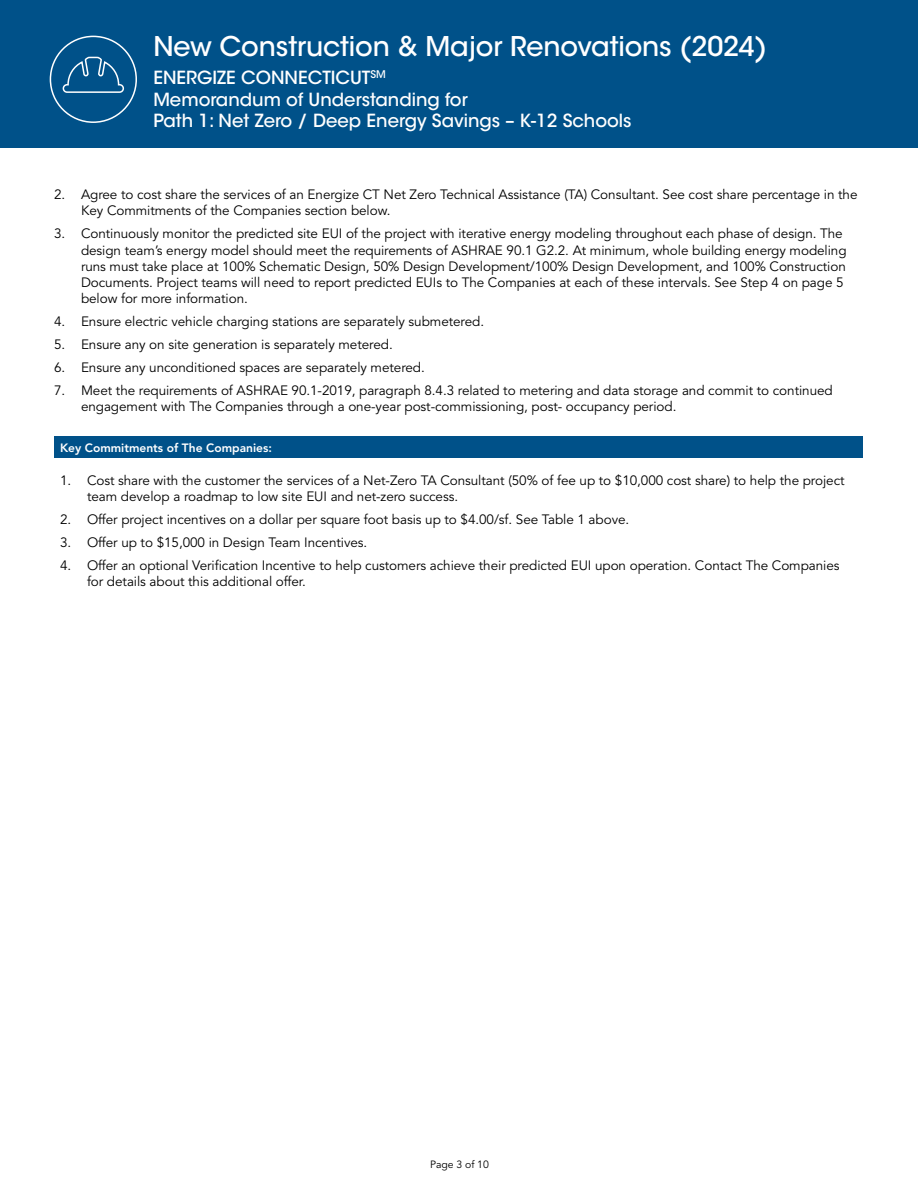
<style>
.page{position:relative;width:918px;height:1188px;background:#fff}
.page>*{position:absolute;margin:0;border:0;box-sizing:border-box;transform-origin:0 0}
.t1{font:500 27px "ITC Avant Garde Std";letter-spacing:-.005em;color:#fff}
.t2{font:500 18px/21.6px "ITC Avant Garde Std";color:#fff}
.t3{font:13.5px/16.2px "Avenir LT Std";letter-spacing:-.005em;color:#000}
.t4{font:800 12px "Avenir LT Std";color:#fff}
.t5{font:10.5px "Avenir LT Std";letter-spacing:-.005em;color:#000}
</style>
<div class="page">
<div style="left:0;top:0;width:918px;height:148px;background:#005189"></div>
<div style="left:50px;top:36px;width:87px;height:87px;border:2px solid #fff;border-radius:50%"></div>
<svg style="left:62px;top:56px;width:62px;height:37px"></svg>
<div style="left:54px;top:436px;width:809px;height:22px;background:#005189"></div>
<h1 class="t1" style="left:153px;top:29px;width:615px">New Construction &amp; Major Renovations (2024)</h1>
<h2 class="t2" style="left:153px;top:67px;width:480px">ENERGIZE CONNECTICUT<sup>SM<br></sup>Memorandum of Understanding for<br>Path 1: Net Zero / Deep Energy Savings – K-12 Schools</h2>
<p class="t3" style="left:81px;top:187px;width:778px;text-indent:-27px">2. Agree to cost share the services of an Energize CT Net Zero Technical Assistance (TA) Consultant. See cost share percentage in the<br>Key Commitments of the Companies section below.</p>
<p class="t3" style="left:81px;top:226px;width:767px;text-indent:-27px">3. Continuously monitor the predicted site EUI of the project with iterative energy modeling throughout each phase of design. The design team’s energy model should meet the requirements of ASHRAE 90.1 G2.2. At minimum, whole building energy modeling runs must take place at 100% Schematic Design, 50% Design Development/100% Design Development, and 100% Construction Documents. Project teams will need to report predicted EUIs to The Companies at each of these intervals. See Step 4 on page 5 below for more information.</p>
<p class="t3" style="left:54px;top:314px;width:432px">4. Ensure electric vehicle charging stations are separately submetered.</p>
<p class="t3" style="left:54px;top:337px;width:340px">5. Ensure any on site generation is separately metered.</p>
<p class="t3" style="left:54px;top:360px;width:372px">6. Ensure any unconditioned spaces are separately metered.</p>
<p class="t3" style="left:81px;top:383px;width:753px;text-indent:-27px">7. Meet the requirements of ASHRAE 90.1-2019, paragraph 8.4.3 related to metering and data storage and commit to continued engagement with The Companies through a one-year post-commissioning, post- occupancy period.</p>
<p class="t4" style="left:60px;top:441px;width:213px">Key Commitments of The Companies:</p>
<p class="t3" style="left:87px;top:472px;width:759px;text-indent:-27px">1. Cost share with the customer the services of a Net-Zero TA Consultant (50% of fee up to $10,000 cost share) to help the project team develop a roadmap to low site EUI and net-zero success.</p>
<p class="t3" style="left:60px;top:511px;width:571px">2. Offer project incentives on a dollar per square foot basis up to $4.00/sf. See Table 1 above.</p>
<p class="t3" style="left:60px;top:534px;width:309px">3. Offer up to $15,000 in Design Team Incentives.</p>
<p class="t3" style="left:87px;top:557px;width:754px;text-indent:-27px">4. Offer an optional Verification Incentive to help customers achieve their predicted EUI upon operation. Contact The Companies for details about this additional offer.</p>
<p class="t5" style="left:430px;top:1158px;width:60px">Page 3 of 10</p>
</div>
